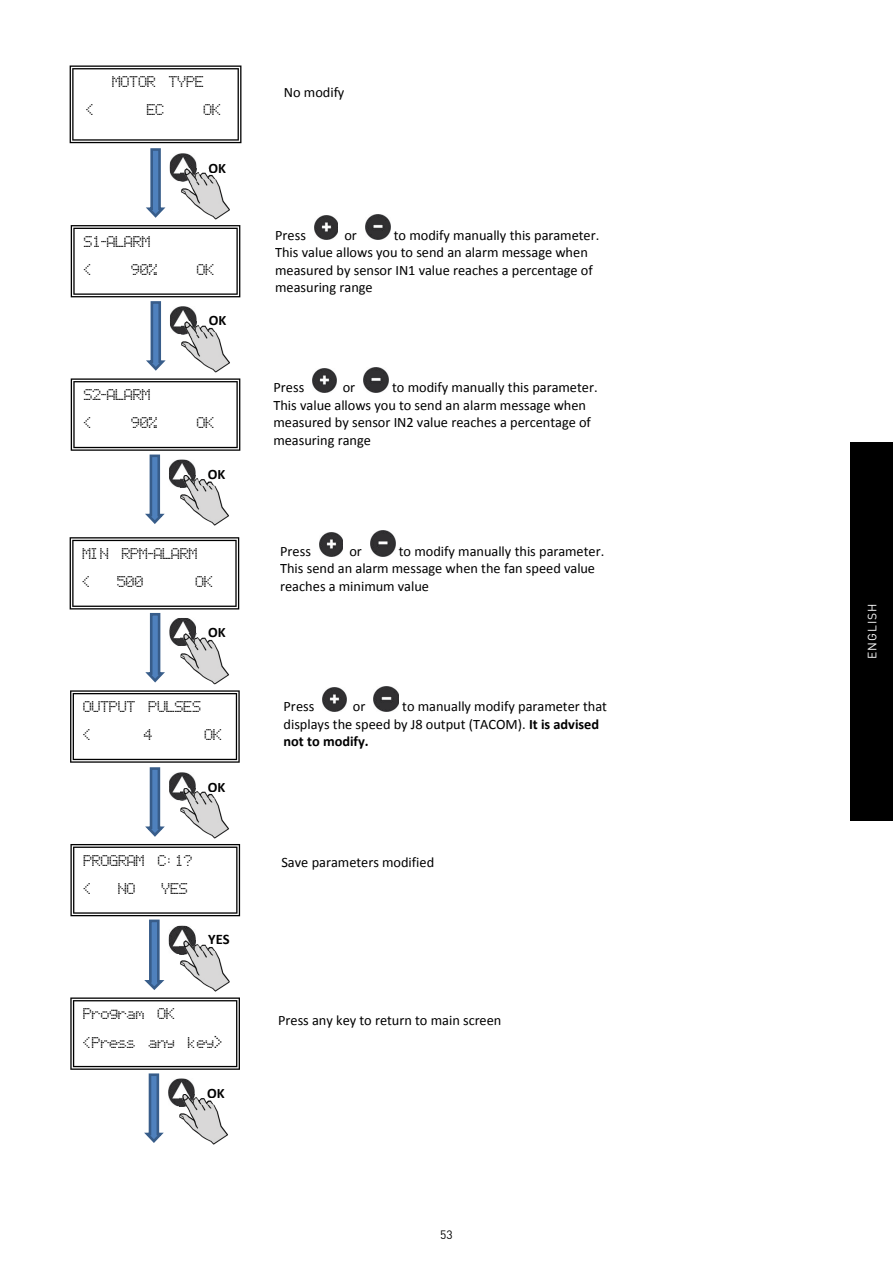
<style>
.page{position:relative;width:893px;height:1263px;background:#fff}
.page>*{position:absolute;margin:0;border:0;box-sizing:border-box;transform-origin:0 0}
.t1{font:700 14.55px "Calibri";color:#000}
.t2{font:14.4px/17.5px "Calibri";color:#000}
.t3{font:700 14.4px "Calibri";color:#000}
.t4{font:12.9px/27.9px "LCD Display Grid";color:#000}
.t5{font:12px "DIN";letter-spacing:.09em;color:#fff}
.t6{font:12px "DIN";color:#000}
.s1{font-size:14.4px}
.s2{font-weight:700}
</style>
<div class="page">
<div style="left:850px;top:442px;width:43px;height:379px;background:#000"></div>
<img style="left:314px;top:216px;width:24px;height:24px">
<img style="left:365px;top:215px;width:25px;height:25px">
<img style="left:312px;top:369px;width:24px;height:24px">
<img style="left:364px;top:367px;width:25px;height:26px">
<svg style="left:70px;top:65px;width:171px;height:461px"></svg>
<img style="left:319px;top:532px;width:24px;height:24px">
<img style="left:370px;top:531px;width:25px;height:25px">
<img style="left:323px;top:688px;width:23px;height:23px">
<img style="left:374px;top:686px;width:25px;height:25px">
<svg style="left:70px;top:537px;width:169px;height:147px"></svg>
<svg style="left:70px;top:690px;width:171px;height:455px"></svg>
<p class="t4" style="left:112px;top:69px;width:93px">MOTOR TYPE</p>
<p class="t4" style="left:87px;top:97px;width:10px">&lt;</p>
<p class="t4" style="left:147px;top:97px;width:19px">EC</p>
<p class="t4" style="left:204px;top:97px;width:19px">OK</p>
<p class="t3" style="left:209px;top:162px;width:19px">OK</p>
<p class="t4" style="left:84px;top:228px;width:68px">S1-ALARM &lt;</p>
<p class="t4" style="left:132px;top:256px;width:28px">90%</p>
<p class="t4" style="left:197px;top:256px;width:19px">OK</p>
<p class="t3" style="left:209px;top:315px;width:19px">OK</p>
<p class="t4" style="left:84px;top:382px;width:68px">S2-ALARM &lt;</p>
<p class="t4" style="left:132px;top:410px;width:28px">90%</p>
<p class="t4" style="left:197px;top:410px;width:19px">OK</p>
<p class="t3" style="left:208px;top:468px;width:19px">OK</p>
<p class="t4" style="left:83px;top:540px;width:117px">MIN RPM-ALARM &lt;</p>
<p class="t4" style="left:118px;top:568px;width:28px">500</p>
<p class="t4" style="left:196px;top:568px;width:19px">OK</p>
<p class="t3" style="left:208px;top:626px;width:19px">OK</p>
<p class="t4" style="left:83px;top:693px;width:119px">OUTPUT PULSES &lt;</p>
<p class="t4" style="left:144px;top:721px;width:10px">4</p>
<p class="t4" style="left:205px;top:721px;width:19px">OK</p>
<p class="t3" style="left:208px;top:781px;width:19px">OK</p>
<p class="t4" style="left:84px;top:847px;width:111px">PROGRAM C:1? &lt;</p>
<p class="t4" style="left:118px;top:875px;width:19px">NO</p>
<p class="t4" style="left:162px;top:875px;width:28px">YES</p>
<p class="t1" style="left:208px;top:933px;width:23px">YES</p>
<p class="t3" style="left:208px;top:934px;width:19px">OK</p>
<p class="t4" style="left:84px;top:1001px;width:93px">Program OK</p>
<p class="t4" style="left:84px;top:1030px;width:142px">&lt;Press any key<span class="s1">&gt;</span></p>
<p class="t3" style="left:207px;top:1087px;width:19px">OK</p>
<p class="t2" style="left:284px;top:85px;width:62px">No modify</p>
<p class="t2" style="left:275px;top:227px;width:326px;text-indent:119px">to modify manually this parameter.<br>This value allows you to send an alarm message when measured by sensor IN1 value reaches a percentage of measuring range</p>
<p class="t2" style="left:275px;top:227px;width:32px">Press</p>
<p class="t2" style="left:344px;top:227px;width:14px">or</p>
<p class="t2" style="left:273px;top:380px;width:326px;text-indent:119px">to modify manually this parameter.<br>This value allows you to send an alarm message when measured by sensor IN2 value reaches a percentage of measuring range</p>
<p class="t2" style="left:273px;top:380px;width:32px">Press</p>
<p class="t2" style="left:343px;top:380px;width:14px">or</p>
<p class="t2" style="left:280px;top:543px;width:326px;text-indent:119px">to modify manually this parameter.<br>This send an alarm message when the fan speed value reaches a minimum value</p>
<p class="t2" style="left:280px;top:543px;width:32px">Press</p>
<p class="t2" style="left:349px;top:543px;width:14px">or</p>
<p class="t2" style="left:284px;top:699px;width:325px;text-indent:119px">to manually modify parameter that displays the speed by J8 output (TACOM). <span class="s2">It is advised not to modify.</span></p>
<p class="t2" style="left:284px;top:699px;width:32px">Press</p>
<p class="t2" style="left:353px;top:699px;width:14px">or</p>
<p class="t2" style="left:281px;top:855px;width:154px">Save parameters modified</p>
<p class="t2" style="left:278px;top:1012px;width:225px">Press any key to return to main screen</p>
<p class="t6" style="left:440px;top:1230px;width:14px">53</p>
<p class="t5" style="left:868px;top:659px;width:57px;rotate:-90deg">ENGLISH</p>
</div>
